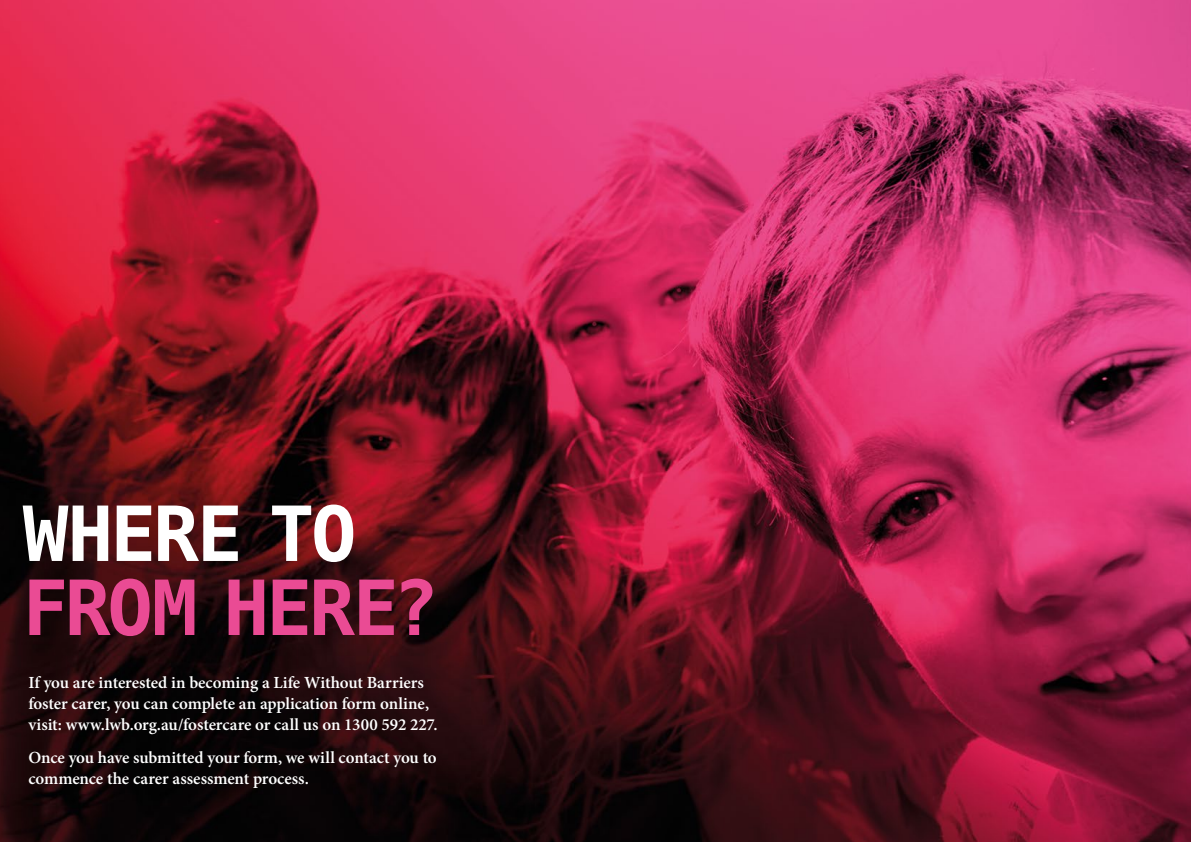
<style>
.page{position:relative;width:1191px;height:842px;background:#fff}
.page>*{position:absolute;margin:0;border:0;box-sizing:border-box;transform-origin:0 0}
.t1{font:700 76px "Menlo";letter-spacing:-.04em;color:#ea4b94}
.t2{font:700 76px "Menlo";letter-spacing:-.04em;color:#fff}
.t3{font:600 17px/21px "Minion Pro";letter-spacing:-.01em;color:#fff}
</style>
<div class="page">
<img style="left:0;top:0;width:1191px;height:842px">
<h1 class="t2" style="left:23px;top:481px;width:335px">WHERE TO</h1>
<h1 class="t1" style="left:23px;top:555px;width:417px">FROM HERE?</h1>
<p class="t3" style="left:28px;top:672px;width:411px">If you are interested in becoming a Life Without Barriers foster carer, you can complete an application form online, visit: www.lwb.org.au/fostercare or call us on 1300 592 227.</p>
<p class="t3" style="left:28px;top:746px;width:410px">Once you have submitted your form, we will contact you to commence the carer assessment process.</p>
</div>
